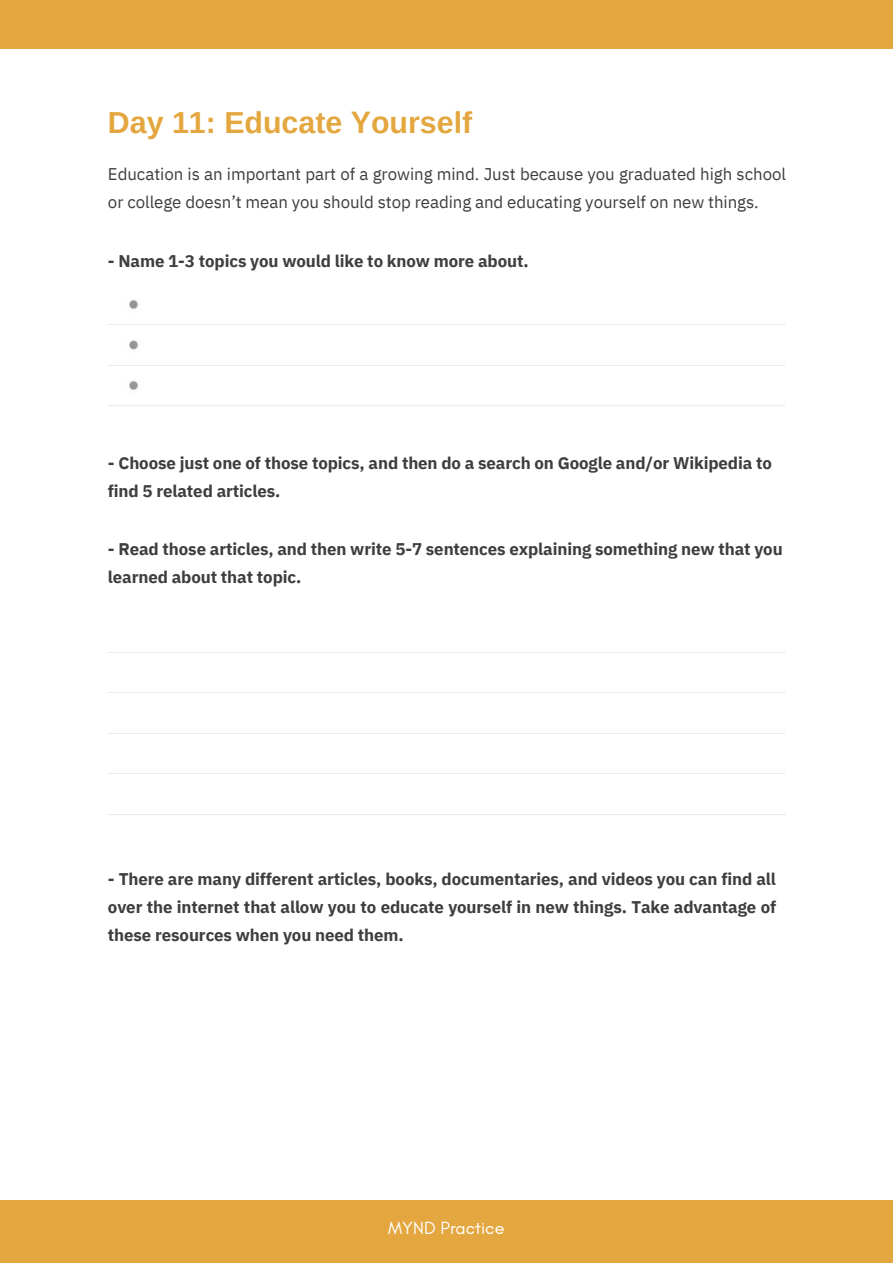
<style>
.page{position:relative;width:893px;height:1264px;background:#fff}
.page>*{position:absolute;margin:0;border:0;box-sizing:border-box;transform-origin:0 0}
.t1{font:700 30.3px "Arimo";color:#e4a740}
.t2{font:18px "Glacial Indifference";color:#fff}
.t3{font:700 16.8px/28px "IBM Plex Sans";letter-spacing:-.005em;color:#3e3e3e}
.t4{font:16.8px/28px "IBM Plex Sans";letter-spacing:-.005em;color:#3e3e3e}
</style>
<div class="page">
<img style="left:108px;top:299px;width:677px;height:107px">
<div style="left:0;top:1199px;width:892px;height:63px;background:#e4a740"></div>
<div style="left:0;top:0;width:892px;height:49px;background:#e4a740"></div>
<h1 class="t1" style="left:108px;top:105px;width:366px">Day 11: Educate Yourself</h1>
<p class="t4" style="left:108px;top:159px;width:679px">Education is an important part of a growing mind. Just because you graduated high school or college doesn’t mean you should stop reading and educating yourself on new things.</p>
<p class="t3" style="left:108px;top:247px;width:422px">- Name 1-3 topics you would like to know more about.</p>
<p class="t3" style="left:108px;top:449px;width:665px">- Choose just one of those topics, and then do a search on Google and/or Wikipedia to find 5 related articles.</p>
<p class="t3" style="left:108px;top:534px;width:676px">- Read those articles, and then write 5-7 sentences explaining something new that you learned about that topic.</p>
<p class="t3" style="left:108px;top:864px;width:669px;text-align:justify">- There are many different articles, books, documentaries, and videos you can find all over the internet that allow you to educate yourself in new things. Take advantage of these resources when you need them.</p>
<p class="t2" style="left:388px;top:1217px;width:118px">MYND Practice</p>
</div>
